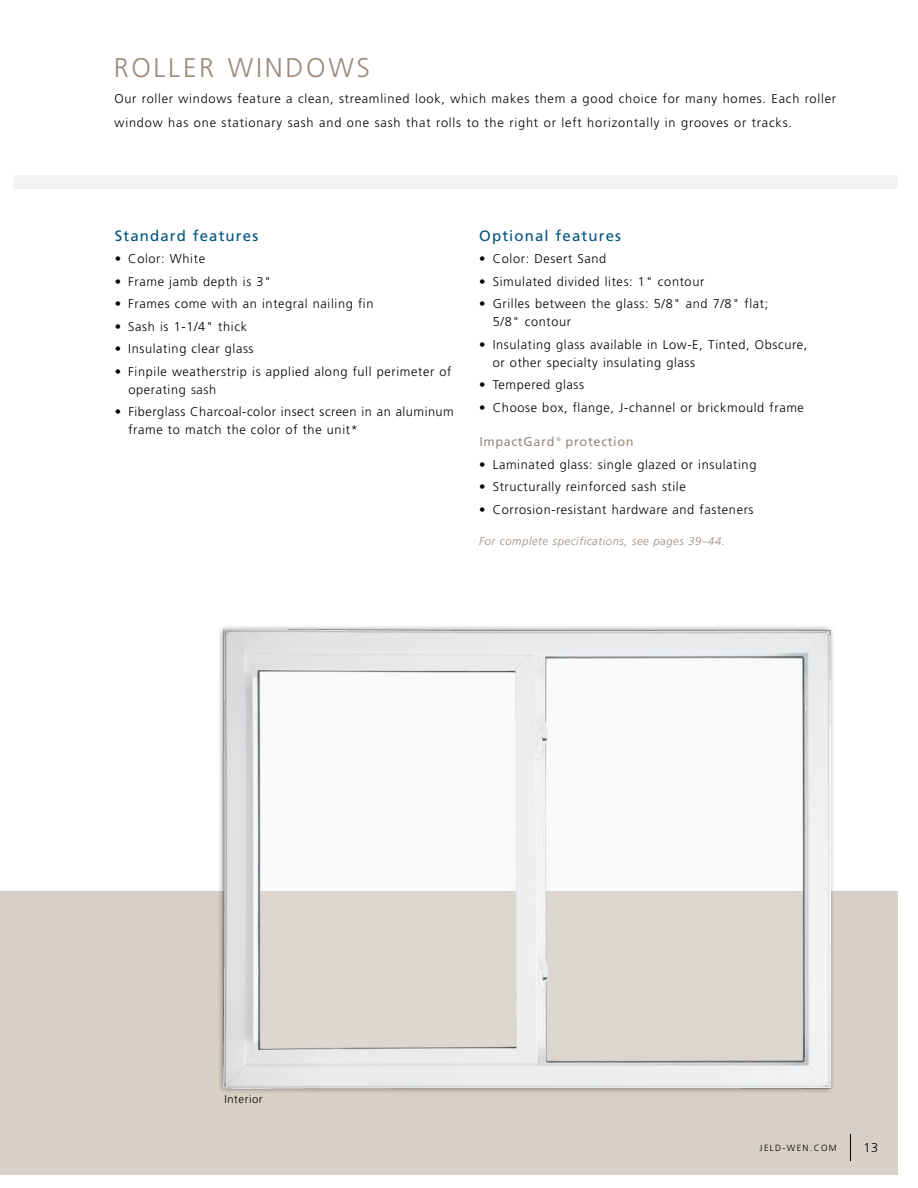
<style>
.page{position:relative;width:918px;height:1188px;background:#fff}
.page>*{position:absolute;margin:0;border:0;box-sizing:border-box;transform-origin:0 0}
.t1{font:300 27px "Frutiger LT Std";letter-spacing:.1em;color:#998b7d}
.t2{font:15px "Frutiger LT Std";letter-spacing:.075em;color:#005480}
.t3{font:300 12.75px/18px "Frutiger LT Std";letter-spacing:.05em;color:#000}
.t4{font:12.75px "Frutiger LT Std";letter-spacing:.05em;color:#998b7d}
.t5{font:italic 300 11.25px "Frutiger LT Std";letter-spacing:.05em;color:#998b7d}
.t6{font:300 11.25px "Frutiger LT Std";letter-spacing:.05em;color:#000}
.t7{font:300 9px "Frutiger LT Std";letter-spacing:.15em;color:#000}
.t8{font:5.1px "Frutiger LT Std";color:#998b7d}
</style>
<div class="page">
<div style="left:14px;top:176px;width:884px;height:13px;background:#f5f3f1"></div>
<div style="left:0;top:891px;width:898px;height:283px;background:#d8d0c7"></div>
<div style="left:218px;top:625px;width:619px;height:471px;background:#000;opacity:.55"></div>
<img style="left:223px;top:630px;width:607px;height:458px">
<svg style="left:850px;top:1134px;width:1px;height:27px"></svg>
<h1 class="t1" style="left:114px;top:53px;width:56px">Roller</h1>
<h1 class="t1" style="left:228px;top:53px;width:141px">windows</h1>
<p class="t3" style="left:114px;top:87px;width:723px;line-height:24px">Our roller windows feature a clean, streamlined look, which makes them a good choice for many homes. Each roller window has one stationary sash and one sash that rolls to the right or left horizontally in grooves or tracks.</p>
<p class="t2" style="left:115px;top:227px;width:145px">Standard features</p>
<p class="t3" style="left:115px;top:250px;width:92px">• Color: White</p>
<p class="t3" style="left:115px;top:273px;width:158px">• Frame jamb depth is 3"</p>
<p class="t3" style="left:115px;top:295px;width:260px">• Frames come with an integral nailing fin</p>
<p class="t3" style="left:115px;top:318px;width:134px">• Sash is 1-1/4" thick</p>
<p class="t3" style="left:115px;top:340px;width:140px">• Insulating clear glass</p>
<p class="t3" style="left:128px;top:363px;width:325px;text-indent:-14px">• Finpile weatherstrip is applied along full perimeter of operating sash</p>
<p class="t3" style="left:128px;top:403px;width:327px;text-indent:-14px">• Fiberglass Charcoal-color insect screen in an aluminum frame to match the color of the unit*</p>
<p class="t2" style="left:479px;top:227px;width:143px">Optional features</p>
<p class="t3" style="left:479px;top:250px;width:129px">• Color: Desert Sand</p>
<p class="t3" style="left:479px;top:273px;width:227px">• Simulated divided lites: 1" contour</p>
<p class="t3" style="left:493px;top:295px;width:277px;text-indent:-14px">• Grilles between the glass: 5/8" and 7/8" flat;<br>5/8" contour</p>
<p class="t3" style="left:493px;top:336px;width:316px;text-indent:-14px">• Insulating glass available in Low-E, Tinted, Obscure, or other specialty insulating glass</p>
<p class="t3" style="left:479px;top:376px;width:106px">• Tempered glass</p>
<p class="t3" style="left:479px;top:399px;width:326px">• Choose box, flange, J-channel or brickmould frame</p>
<p class="t4" style="left:479px;top:434px;width:77px">I mpactGard</p>
<p class="t8" style="left:555px;top:436px;width:7px">´®</p>
<p class="t4" style="left:566px;top:434px;width:70px">protection</p>
<p class="t3" style="left:479px;top:455px;width:279px">• Laminated glass: single glazed or insulating</p>
<p class="t3" style="left:479px;top:478px;width:208px">• Structurally reinforced sash stile</p>
<p class="t3" style="left:479px;top:500px;width:276px">• Corrosion-resistant hardware and fasteners</p>
<p class="t5" style="left:479px;top:535px;width:247px">For complete specifications, see pages 39–44.</p>
<p class="t6" style="left:224px;top:1093px;width:40px">Interior</p>
<p class="t7" style="left:760px;top:1143px;width:79px">JELD-wen.com</p>
<p class="t3" style="left:863px;top:1139px;width:16px">13</p>
</div>
